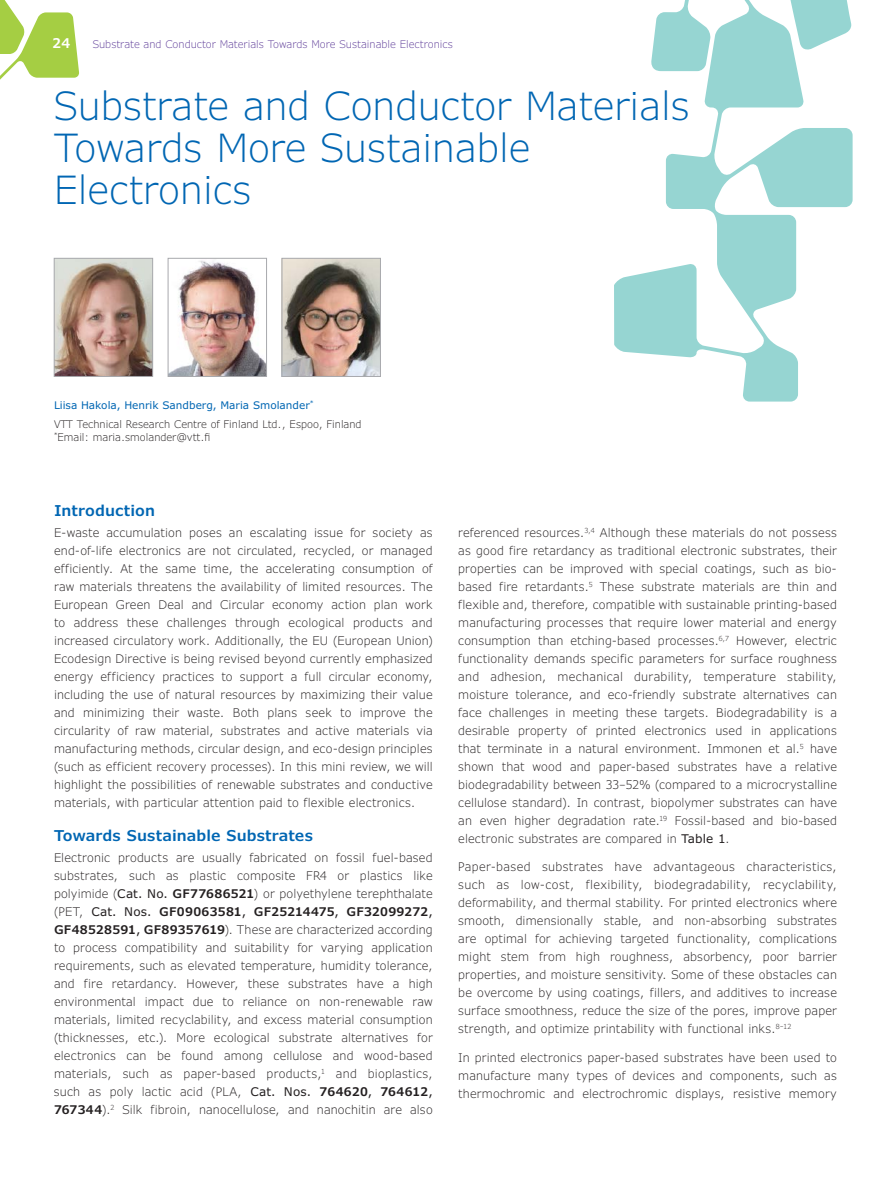
<style>
.page{position:relative;width:891px;height:1188px;background:#fff}
.page>*{position:absolute;margin:0;border:0;box-sizing:border-box;transform-origin:0 0}
.t1{font:300 39px/42px "Verdana Pro";color:#0166b3}
.t2{font:600 15px "Verdana Pro";letter-spacing:.005em;color:#0166b3}
.t3{font:600 13.5px "Verdana Pro";color:#fff}
.t4{font:300 12px/18px "Verdana Pro";letter-spacing:.01em;color:#231f20;text-align:justify}
.t5{font:300 10.5px/19.4px "Verdana Pro";color:#231f20}
.t6{font:300 10.5px "Verdana Pro";color:#5f3e99}
.s1{font-weight:400;color:#0166b3}
.s2{font-weight:400}
.s3{font-weight:600}
</style>
<div class="page">
<svg style="left:0;top:0;width:79px;height:80px"></svg>
<img style="left:170px;top:260px;width:95px;height:115px">
<div style="left:168px;top:258px;width:99px;height:119px;border:1px solid #a8a9ad"></div>
<img style="left:284px;top:260px;width:95px;height:115px">
<div style="left:282px;top:258px;width:99px;height:119px;border:1px solid #a8a9ad"></div>
<img style="left:56px;top:260px;width:95px;height:115px">
<div style="left:54px;top:258px;width:99px;height:119px;border:1px solid #a8a9ad"></div>
<svg style="left:614px;top:0;width:239px;height:402px"></svg>
<p class="t3" style="left:53px;top:35px;width:19px">24</p>
<p class="t6" style="left:93px;top:38px;width:362px">Substrate and Conductor Materials Towards More Sustainable Electronics</p>
<h1 class="t1" style="left:54px;top:85px;width:637px">Substrate and Conductor Materials<br>Towards More Sustainable<br>Electronics</h1>
<p class="t5" style="left:54px;top:395px;width:309px"><span class="s1">Liisa Hakola, Henrik Sandberg, Maria Smolander</span><sup>*<br></sup>VTT Technical Research Centre of Finland Ltd., Espoo, Finland</p>
<p class="t5" style="left:54px;top:427px;width:158px"><sup>*</sup>Email: maria.smolander@vtt.fi</p>
<p class="t2" style="left:54px;top:501px;width:103px">Introduction</p>
<p class="t4" style="left:54px;top:524px;width:380px">E-waste accumulation poses an escalating issue for society as end-of-life electronics are not circulated, recycled, or managed efficiently. At the same time, the accelerating consumption of raw materials threatens the availability of limited resources. The European Green Deal and Circular economy action plan work to address these challenges through ecological products and increased circulatory work. Additionally, the EU (European Union)<br>Ecodesign Directive is being revised beyond currently emphasized energy efficiency practices to support a full circular economy, including the use of natural resources by maximizing their value and minimizing their waste. Both plans seek to improve the circularity of raw material, substrates and active materials via manufacturing methods, circular design, and eco-design principles (such as efficient recovery processes). In this mini review, we will highlight the possibilities of renewable substrates and conductive materials, with particular attention paid to flexible electronics.</p>
<p class="t2" style="left:54px;top:826px;width:261px">Towards Sustainable Substrates</p>
<p class="t4" style="left:54px;top:849px;width:380px">Electronic products are usually fabricated on fossil fuel-based substrates, such as plastic composite FR4 or plastics like polyimide (<span class="s2">Cat. No.</span> <span class="s3">GF77686521</span>) or polyethylene terephthalate (PET, <span class="s2">Cat. Nos.</span> <span class="s3">GF09063581</span><span class="s2">,</span> <span class="s3">GF25214475</span><span class="s2">,</span> <span class="s3">GF32099272</span><span class="s2">, </span><span class="s3">GF48528591</span><span class="s2">,</span> <span class="s3">GF89357619</span>). These are characterized according to process compatibility and suitability for varying application requirements, such as elevated temperature, humidity tolerance, and fire retardancy. However, these substrates have a high environmental impact due to reliance on non-renewable raw materials, limited recyclability, and excess material consumption (thicknesses, etc.). More ecological substrate alternatives for electronics can be found among cellulose and wood-based materials, such as paper-based products,<sup>1</sup> and bioplastics, such as poly lactic acid (PLA, <span class="s2">Cat. Nos.</span> <span class="s3">764620</span><span class="s2">,</span> <span class="s3">764612</span><span class="s2">, </span><span class="s3">767344</span>).<sup>2</sup> Silk fibroin, nanocellulose, and nanochitin are also</p>
<p class="t4" style="left:458px;top:524px;width:380px">referenced resources.<sup>3,4</sup> Although these materials do not possess as good fire retardancy as traditional electronic substrates, their properties can be improved with special coatings, such as bio&shy;based fire retardants.<sup>5</sup> These substrate materials are thin and flexible and, therefore, compatible with sustainable printing-based manufacturing processes that require lower material and energy consumption than etching-based processes.<sup>6,7</sup> However, electric functionality demands specific parameters for surface roughness and adhesion, mechanical durability, temperature stability, moisture tolerance, and eco-friendly substrate alternatives can face challenges in meeting these targets. Biodegradability is a desirable property of printed electronics used in applications that terminate in a natural environment. Immonen et al.<sup>5</sup> have shown that wood and paper-based substrates have a relative biodegradability between 33–52% (compared to a microcrystalline cellulose standard). In contrast, biopolymer substrates can have an even higher degradation rate.<sup>19</sup> Fossil-based and bio-based electronic substrates are compared in <span class="s2">Table 1</span>.</p>
<p class="t4" style="left:458px;top:858px;width:380px">Paper-based substrates have advantageous characteristics, such as low-cost, flexibility, biodegradability, recyclability, deformability, and thermal stability. For printed electronics where smooth, dimensionally stable, and non-absorbing substrates are optimal for achieving targeted functionality, complications might stem from high roughness, absorbency, poor barrier properties, and moisture sensitivity. Some of these obstacles can be overcome by using coatings, fillers, and additives to increase surface smoothness, reduce the size of the pores, improve paper strength, and optimize printability with functional inks.<sup>8–12</sup></p>
<p class="t4" style="left:458px;top:1049px;width:380px">In printed electronics paper-based substrates have been used to manufacture many types of devices and components, such as thermochromic and electrochromic displays, resistive memory</p>
</div>
